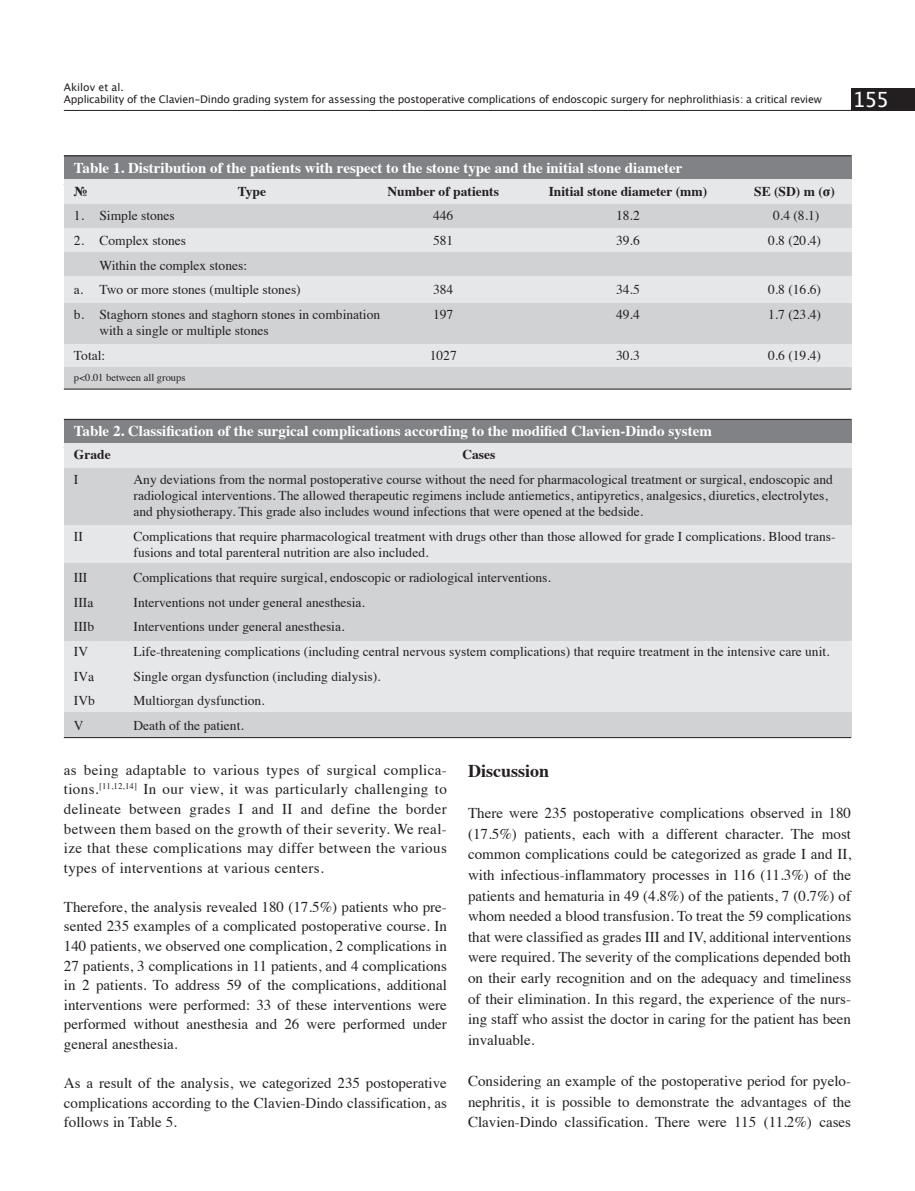
<style>
.page{position:relative;width:915px;height:1191px;background:#fff}
.page>*{position:absolute;margin:0;border:0;box-sizing:border-box;transform-origin:0 0}
.zz_Uroloji_running{font:21px "Lucida Grande";color:#fff}
.t1{font:700 18px "Times";color:#231f20}
.t2{font:15px/19.5px "Times";color:#231f20;text-align:justify}
.t3{font:700 15px "Times";color:#fff}
.t4{font:13.5px/16.2px "Times";color:#231f20}
.t5{font:700 13.5px "Times";color:#231f20}
.t6{font:10.5px "Lucida Grande";letter-spacing:-.02em;color:#231f20}
.t7{font:10.5px "Times";color:#231f20}
.t8{font:10.5px "Lucida Grande";color:#231f20}
</style>
<div class="page">
<hr style="left:64px;top:110px;width:786px;height:1px;background:#231f20">
<div style="left:850px;top:88px;width:64px;height:23px;background:#231f20"></div>
<div style="left:64px;top:179px;width:786px;height:210px;background:#e6e7e9"></div>
<div style="left:64px;top:155px;width:786px;height:24px;background:#808285"></div>
<div style="left:64px;top:204px;width:786px;height:24px;background:#d1d2d4"></div>
<div style="left:64px;top:303px;width:786px;height:41px;background:#d1d2d4"></div>
<div style="left:64px;top:367px;width:786px;height:22px;background:#d1d2d4"></div>
<div style="left:64px;top:253px;width:786px;height:23px;background:#d1d2d4"></div>
<hr style="left:64px;top:389px;width:786px;height:1px;background:#231f20">
<hr style="left:64px;top:155px;width:786px;height:1px;background:#231f20">
<div style="left:64px;top:443px;width:786px;height:295px;background:#e6e7e9"></div>
<div style="left:64px;top:419px;width:786px;height:24px;background:#808285"></div>
<div style="left:64px;top:468px;width:786px;height:56px;background:#d1d2d4"></div>
<div style="left:64px;top:563px;width:786px;height:77px;background:#d1d2d4"></div>
<div style="left:64px;top:712px;width:786px;height:25px;background:#d1d2d4"></div>
<hr style="left:64px;top:737px;width:786px;height:1px;background:#231f20">
<hr style="left:64px;top:419px;width:786px;height:1px;background:#231f20">
<p class="t8" style="left:64px;top:81px;width:61px">Akilov et al.</p>
<p class="t6" style="left:64px;top:94px;width:759px">Applicability of the Clavien-Dindo grading system for assessing the postoperative complications of endoscopic surgery for nephrolithiasis: a critical review</p>
<p class="zz_Uroloji_running" style="left:852px;top:88px;width:38px">155</p>
<p class="t3" style="left:74px;top:153px;width:609px">Table 1. Distribution of the patients with respect to the stone type and the initial stone diameter</p>
<p class="t5" style="left:74px;top:178px;width:15px">№</p>
<p class="t5" style="left:238px;top:178px;width:30px">Type</p>
<p class="t5" style="left:387px;top:178px;width:113px">Number of patients</p>
<p class="t5" style="left:548px;top:178px;width:160px">Initial stone diameter (mm)</p>
<p class="t5" style="left:754px;top:178px;width:82px">SE (SD) m (σ)</p>
<p class="t4" style="left:74px;top:206px;width:102px">1. Simple stones</p>
<p class="t4" style="left:433px;top:206px;width:22px">446</p>
<p class="t4" style="left:616px;top:206px;width:25px">18.2</p>
<p class="t4" style="left:773px;top:206px;width:48px">0.4 (8.1)</p>
<p class="t4" style="left:74px;top:231px;width:114px">2. Complex stones</p>
<p class="t4" style="left:433px;top:231px;width:22px">581</p>
<p class="t4" style="left:616px;top:231px;width:25px">39.6</p>
<p class="t4" style="left:767px;top:231px;width:54px">0.8 (20.4)</p>
<p class="t4" style="left:99px;top:256px;width:149px">Within the complex stones:</p>
<p class="t4" style="left:74px;top:281px;width:228px">a. Two or more stones (multiple stones)</p>
<p class="t4" style="left:433px;top:281px;width:22px">384</p>
<p class="t4" style="left:616px;top:281px;width:25px">34.5</p>
<p class="t4" style="left:767px;top:281px;width:54px">0.8 (16.6)</p>
<p class="t4" style="left:74px;top:305px;width:307px">b. Staghorn stones and staghorn stones in combination</p>
<p class="t4" style="left:433px;top:305px;width:22px">197</p>
<p class="t4" style="left:616px;top:305px;width:25px">49.4</p>
<p class="t4" style="left:767px;top:305px;width:54px">1.7 (23.4)</p>
<p class="t4" style="left:99px;top:321px;width:171px">with a single or multiple stones</p>
<p class="t4" style="left:74px;top:346px;width:33px">Total:</p>
<p class="t4" style="left:429px;top:346px;width:28px">1027</p>
<p class="t4" style="left:616px;top:346px;width:25px">30.3</p>
<p class="t4" style="left:767px;top:346px;width:54px">0.6 (19.4)</p>
<p class="t7" style="left:74px;top:368px;width:113px">p&lt;0.01 between all groups</p>
<p class="t3" style="left:74px;top:417px;width:639px">Table 2. Classification of the surgical complications according to the modified Clavien-Dindo system</p>
<p class="t5" style="left:74px;top:441px;width:38px">Grade</p>
<p class="t5" style="left:462px;top:441px;width:34px">Cases</p>
<p class="t4" style="left:74px;top:470px;width:6px">I</p>
<p class="t4" style="left:133px;top:470px;width:700px">Any deviations from the normal postoperative course without the need for pharmacological treatment or surgical, endoscopic and radiological interventions. The allowed therapeutic regimens include antiemetics, antipyretics, analgesics, diuretics, electrolytes, and physiotherapy. This grade also includes wound infections that were opened at the bedside.</p>
<p class="t4" style="left:74px;top:527px;width:10px">II</p>
<p class="t4" style="left:133px;top:527px;width:703px">Complications that require pharmacological treatment with drugs other than those allowed for grade I complications. Blood trans&shy;fusions and total parenteral nutrition are also included.</p>
<p class="t4" style="left:74px;top:568px;width:15px">III</p>
<p class="t4" style="left:133px;top:568px;width:419px">Complications that require surgical, endoscopic or radiological interventions.</p>
<p class="t4" style="left:74px;top:593px;width:21px">IIIа</p>
<p class="t4" style="left:133px;top:593px;width:233px">Interventions not under general anesthesia.</p>
<p class="t4" style="left:74px;top:617px;width:22px">IIIb</p>
<p class="t4" style="left:133px;top:617px;width:212px">Interventions under general anesthesia.</p>
<p class="t4" style="left:74px;top:642px;width:16px">IV</p>
<p class="t4" style="left:133px;top:642px;width:697px">Life-threatening complications (including central nervous system complications) that require treatment in the intensive care unit.</p>
<p class="t4" style="left:74px;top:667px;width:22px">IVа</p>
<p class="t4" style="left:133px;top:667px;width:248px">Single organ dysfunction (including dialysis).</p>
<p class="t4" style="left:74px;top:691px;width:22px">IVb</p>
<p class="t4" style="left:133px;top:691px;width:133px">Multiorgan dysfunction.</p>
<p class="t4" style="left:74px;top:716px;width:11px">V</p>
<p class="t4" style="left:133px;top:716px;width:112px">Death of the patient.</p>
<p class="t2" style="left:64px;top:758px;width:384px">as being adaptable to various types of surgical complica&shy;tions.<sup>[11,12,14]</sup> In our view, it was particularly challenging to delineate between grades I and II and define the border between them based on the growth of their severity. We real&shy;ize that these complications may differ between the various types of interventions at various centers.</p>
<p class="t2" style="left:64px;top:895px;width:384px">Therefore, the analysis revealed 180 (17.5%) patients who pre&shy;sented 235 examples of a complicated postoperative course. In 140 patients, we observed one complication, 2 complications in 27 patients, 3 complications in 11 patients, and 4 complications in 2 patients. To address 59 of the complications, additional interventions were performed: 33 of these interventions were performed without anesthesia and 26 were performed under general anesthesia.</p>
<p class="t2" style="left:64px;top:1072px;width:384px">As a result of the analysis, we categorized 235 postoperative complications according to the Clavien-Dindo classification, as follows in Table 5.</p>
<p class="t1" style="left:468px;top:753px;width:83px">Discussion</p>
<p class="t2" style="left:468px;top:801px;width:384px;line-height:20.5px">There were 235 postoperative complications observed in 180 (17.5%) patients, each with a different character. The most common complications could be categorized as grade I and II, with infectious-inflammatory processes in 116 (11.3%) of the patients and hematuria in 49 (4.8%) of the patients, 7 (0.7%) of whom needed a blood transfusion. To treat the 59 complications that were classified as grades III and IV, additional interventions were required. The severity of the complications depended both on their early recognition and on the adequacy and timeliness of their elimination. In this regard, the experience of the nurs&shy;ing staff who assist the doctor in caring for the patient has been invaluable.</p>
<p class="t2" style="left:468px;top:1069px;width:384px;line-height:20.5px">Considering an example of the postoperative period for pyelo&shy;nephritis, it is possible to demonstrate the advantages of the Clavien-Dindo classification. There were 115 (11.2%) cases</p>
</div>
